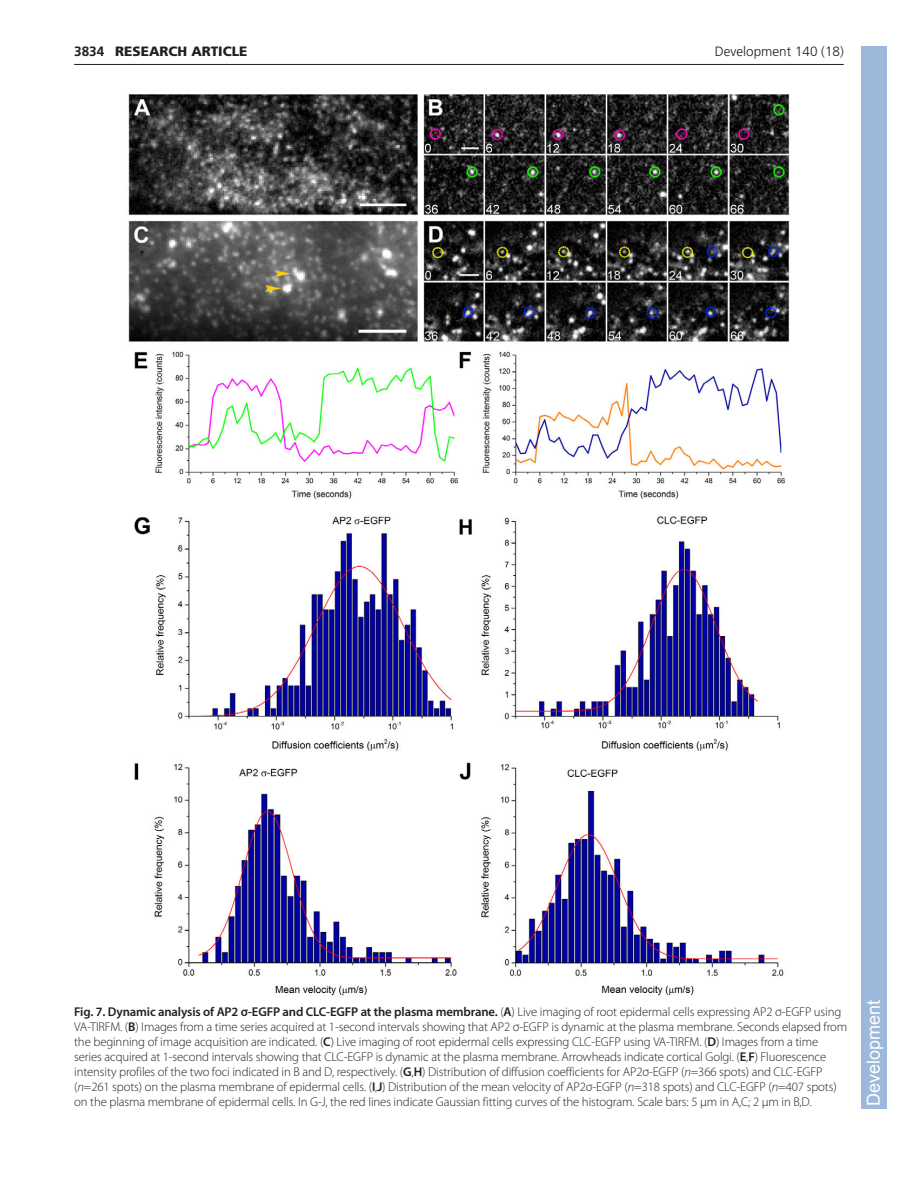
<style>
.page{position:relative;width:918px;height:1188px;background:#fff}
.page>*{position:absolute;margin:0;border:0;box-sizing:border-box;transform-origin:0 0}
.t1{font:18px "Arial";color:#fff}
.t2{font:900 13.5px "Frutiger LT Std";color:#231f20}
.t3{font:300 13.5px "Frutiger";color:#231f20}
.t4{font:300 12.75px/15px "Myriad Pro";letter-spacing:-.01em;color:#231f20}
.s1{font-weight:700}
.s2{font-weight:600}
.s3{font-style:italic}
</style>
<div class="page">
<hr style="left:74px;top:64px;width:770px;height:1px;background:#231f20">
<img style="left:128px;top:94px;width:662px;height:902px">
<div style="left:861px;top:46px;width:25px;height:1063px;background:#9cb9db"></div>
<p class="t2" style="left:74px;top:44px;width:175px"><span class="s1">3834</span> RESEARCH ARTICLE</p>
<p class="t3" style="left:715px;top:46px;width:131px">Development 140 (18)</p>
<p class="t4" style="left:74px;top:1005px;width:775px"><span class="s2">Fig. 7. Dynamic analysis of AP2 σ-EGFP and CLC-EGFP at the plasma membrane.</span> (<span class="s2">A</span>) Live imaging of root epidermal cells expressing AP2 σ-EGFP using VA-TIRFM. (<span class="s2">B</span>) Images from a time series acquired at 1-second intervals showing that AP2 σ-EGFP is dynamic at the plasma membrane. Seconds elapsed from the beginning of image acquisition are indicated. (<span class="s2">C</span>) Live imaging of root epidermal cells expressing CLC-EGFP using VA-TIRFM. (<span class="s2">D</span>) Images from a time series acquired at 1-second intervals showing that CLC-EGFP is dynamic at the plasma membrane. Arrowheads indicate cortical Golgi. (<span class="s2">E</span>,<span class="s2">F</span>) Fluorescence intensity profiles of the two foci indicated in B and D, respectively. (<span class="s2">G</span>,<span class="s2">H</span>) Distribution of diffusion coefficients for AP2σ-EGFP (<span class="s3">n</span>=366 spots) and CLC-EGFP (<span class="s3">n</span>=261 spots) on the plasma membrane of epidermal cells. (<span class="s2">I</span>,<span class="s2">J</span>) Distribution of the mean velocity of AP2σ-EGFP (<span class="s3">n</span>=318 spots) and CLC-EGFP (<span class="s3">n</span>=407 spots) on the plasma membrane of epidermal cells. In G-J, the red lines indicate Gaussian fitting curves of the histogram. Scale bars: 5 μm in A,C; 2 μm in B,D.</p>
<h1 class="t1" style="left:862px;top:1106px;width:108px;rotate:-90deg">Development</h1>
</div>
